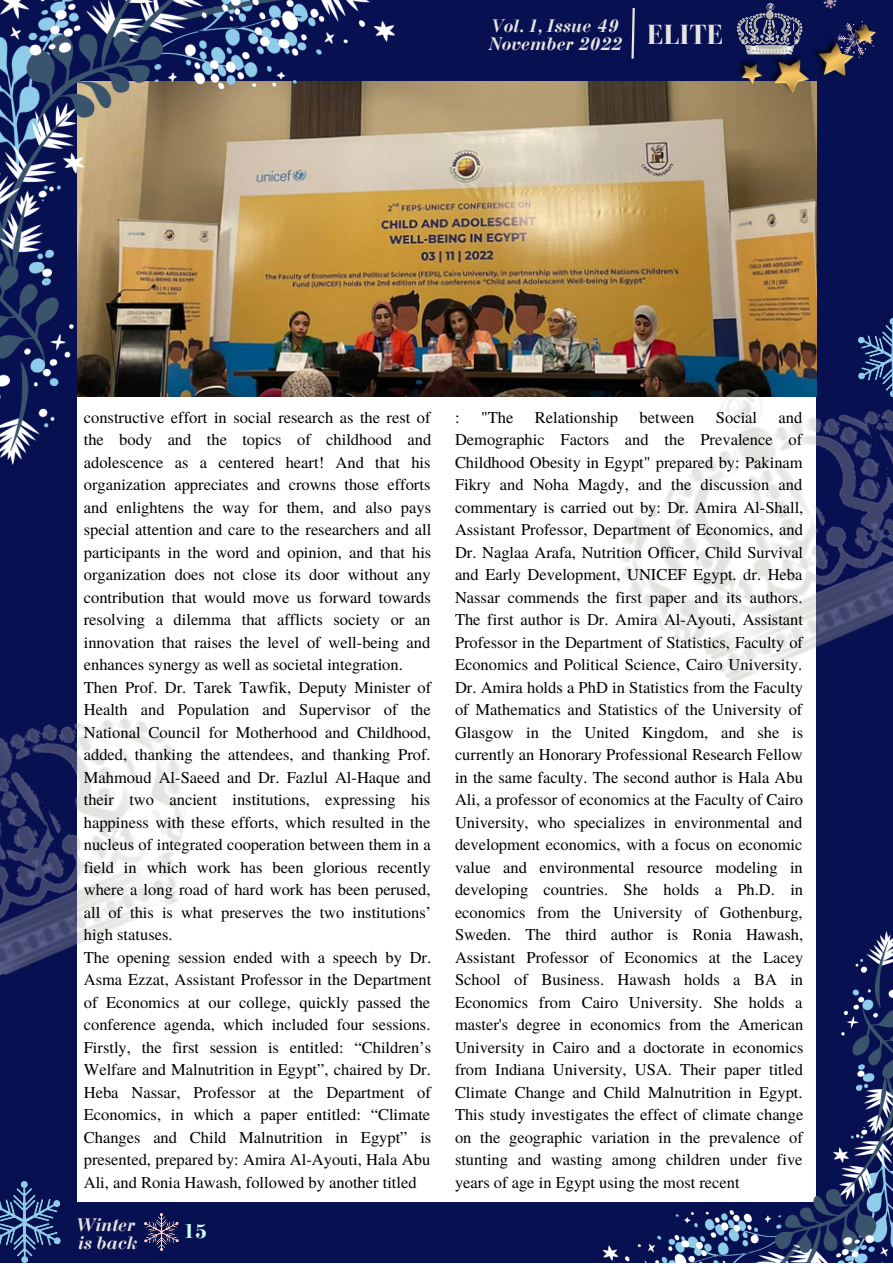
<style>
.page{position:relative;width:893px;height:1264px;background:#fff}
.page>*{position:absolute;margin:0;border:0;box-sizing:border-box;transform-origin:0 0}
.t1{font:700 28.5px "Bodoni FLF";color:#e5e4e0}
.t2{font:700 21px "Bodoni";color:#ccfffe}
.t3{font:italic 700 18.9px/18px "Bodoni";color:#e5e4e0}
.t4{font:16.5px/22.5px "Te X Gyre Termes";color:#000}
</style>
<div class="page">
<div style="left:0;top:0;width:892px;height:1262px;background:#071050"></div>
<div style="left:77px;top:82px;width:739px;height:1119px;background:#fff"></div>
<img style="left:395px;top:82px;width:421px;height:314px">
<img style="left:555px;top:301px;width:337px;height:383px">
<img style="left:823px;top:0;width:14px;height:9px">
<img style="left:857px;top:318px;width:35px;height:78px">
<img style="left:0;top:0;width:395px;height:464px">
<img style="left:0;top:1181px;width:60px;height:81px">
<img style="left:602px;top:931px;width:290px;height:331px">
<img style="left:144px;top:1213px;width:34px;height:37px">
<img style="left:736px;top:3px;width:63px;height:46px">
<img style="left:731px;top:49px;width:79px;height:50px">
<img style="left:799px;top:20px;width:77px;height:70px">
<svg style="left:631px;top:8px;width:4px;height:51px"></svg>
<img style="left:0;top:717px;width:186px;height:259px">
<p class="t3" style="left:488px;top:18px;width:134px">Vol.1, Issue 49<br>November 2022</p>
<h1 class="t1" style="left:647px;top:19px;width:77px">ELITE</h1>
<p class="t4" style="left:84px;top:405px;width:349px">constructive effort in social research as the rest of the body and the topics of childhood and adolescence as a centered heart! And that his organization appreciates and crowns those efforts and enlightens the way for them, and also pays special attention and care to the researchers and all participants in the word and opinion, and that his organization does not close its door without any contribution that would move us forward towards resolving a dilemma that afflicts society or an innovation that raises the level of well-being and enhances synergy as well as societal integration.<br>Then Prof. Dr. Tarek Tawfik, Deputy Minister of Health and Population and Supervisor of the National Council for Motherhood and Childhood, added, thanking the attendees, and thanking Prof.<br>Mahmoud Al-Saeed and Dr. Fazlul Al-Haque and their two ancient institutions, expressing his happiness with these efforts, which resulted in the nucleus of integrated cooperation between them in a field in which work has been glorious recently where a long road of hard work has been perused, all of this is what preserves the two institutions’ high statuses.<br>The opening session ended with a speech by Dr.<br>Asma Ezzat, Assistant Professor in the Department of Economics at our college, quickly passed the conference agenda, which included four sessions.<br>Firstly, the first session is entitled: “Children’s Welfare and Malnutrition in Egypt”, chaired by Dr.<br>Heba Nassar, Professor at the Department of Economics, in which a paper entitled: “Climate Changes and Child Malnutrition in Egypt” is presented, prepared by: Amira Al-Ayouti, Hala Abu Ali, and Ronia Hawash, followed by another titled</p>
<p class="t4" style="left:455px;top:405px;width:6px">:</p>
<p class="t4" style="left:481px;top:405px;width:34px">"The</p>
<p class="t4" style="left:534px;top:405px;width:85px">Relationship</p>
<p class="t4" style="left:639px;top:405px;width:56px">between</p>
<p class="t4" style="left:716px;top:405px;width:43px">Social</p>
<p class="t4" style="left:455px;top:405px;width:350px;text-align:justify;text-indent:323px">and Demographic Factors and the Prevalence of Childhood Obesity in Egypt" prepared by: Pakinam Fikry and Noha Magdy, and the discussion and commentary is carried out by: Dr. Amira Al-Shall, Assistant Professor, Department of Economics, and Dr. Naglaa Arafa, Nutrition Officer, Child Survival and Early Development, UNICEF Egypt. dr. Heba Nassar commends the first paper and its authors.<br>The first author is Dr. Amira Al-Ayouti, Assistant Professor in the Department of Statistics, Faculty of Economics and Political Science, Cairo University.<br>Dr. Amira holds a PhD in Statistics from the Faculty of Mathematics and Statistics of the University of Glasgow in the United Kingdom, and she is currently an Honorary Professional Research Fellow in the same faculty. The second author is Hala Abu Ali, a professor of economics at the Faculty of Cairo University, who specializes in environmental and development economics, with a focus on economic value and environmental resource modeling in developing countries. She holds a Ph.D. in economics from the University of Gothenburg, Sweden. The third author is Ronia Hawash, Assistant Professor of Economics at the Lacey School of Business. Hawash holds a BA in Economics from Cairo University. She holds a master's degree in economics from the American University in Cairo and a doctorate in economics from Indiana University, USA. Their paper titled Climate Change and Child Malnutrition in Egypt.<br>This study investigates the effect of climate change on the geographic variation in the prevalence of stunting and wasting among children under five years of age in Egypt using the most recent</p>
<p class="t3" style="left:77px;top:1215px;width:62px">Winter is back</p>
<p class="t2" style="left:183px;top:1217px;width:25px">15</p>
</div>
